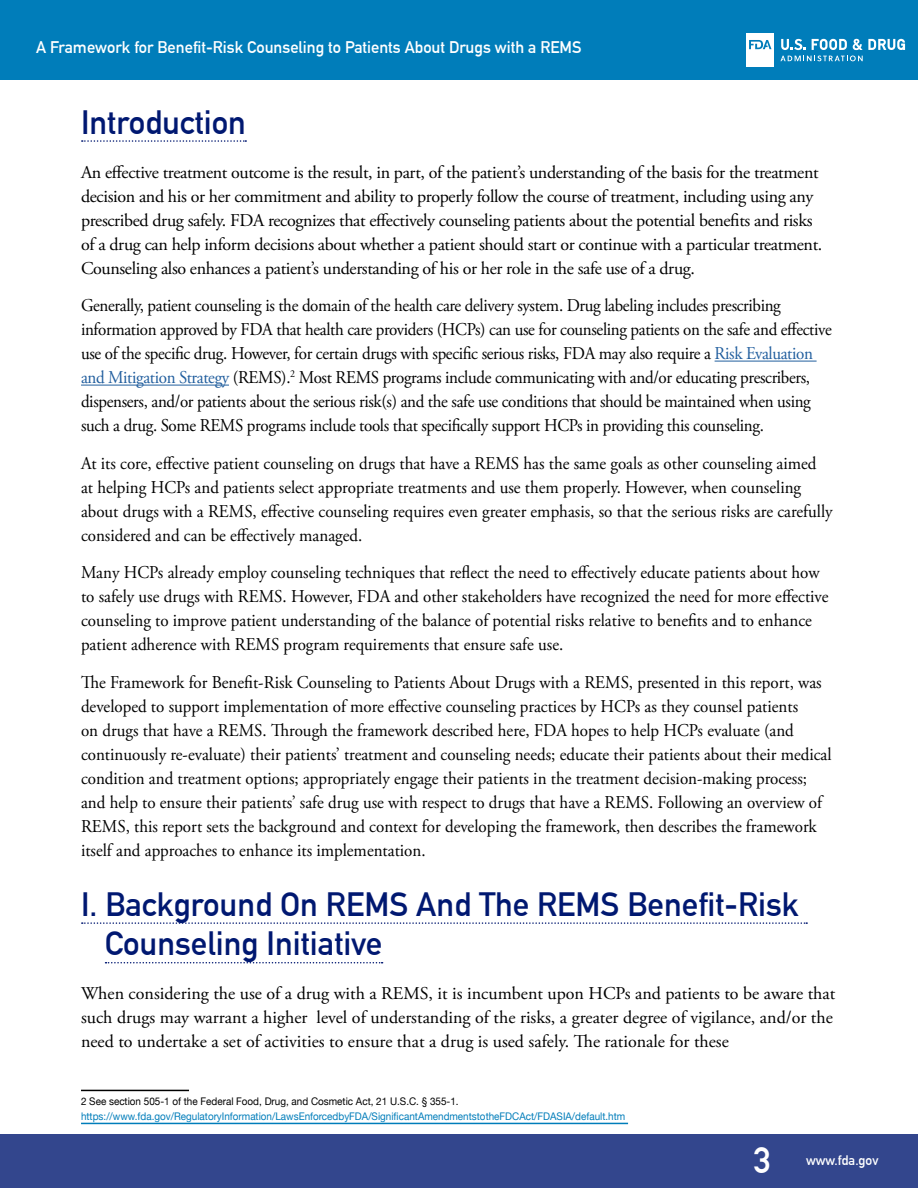
<style>
.page{position:relative;width:918px;height:1188px;background:#fff}
.page>*{position:absolute;margin:0;border:0;box-sizing:border-box;transform-origin:0 0}
.t1{font:700 36px "DIN Alternate";color:#fff}
.t2{font:700 33px/39.6px "DIN Alternate";color:#001871}
.t3{font:18px/24px "Adobe Garamond Pro";color:#000;scale:.94 1}
.t4{font:18px/24px "Adobe Garamond Pro";letter-spacing:-.02em;color:#000;scale:.94 1}
.t5{font:18px/24px "Adobe Garamond Pro";letter-spacing:-.02em;color:#000}
.t6{font:18px/24px "Adobe Garamond Pro";color:#000}
.t7{font:700 16.5px "DIN Alternate";color:#fff}
.t8{font:700 13.5px "DIN Alternate";color:#fff}
.t9{font:10.5px "Helvetica Neue";color:#007dba;scale:.94 1}
.t10{font:10.5px "Helvetica Neue";color:#000;scale:.94 1}
.s1{color:#215e9e}
</style>
<div class="page">
<div style="left:0;top:1134px;width:918px;height:54px;background:#33468d"></div>
<div style="left:0;top:0;width:918px;height:80px;background:#007dba"></div>
<svg style="left:780px;top:56px;width:83px;height:5px"></svg>
<svg style="left:812px;top:39px;width:35px;height:11px"></svg>
<svg style="left:853px;top:39px;width:52px;height:11px"></svg>
<svg style="left:781px;top:39px;width:24px;height:11px"></svg>
<div style="left:746px;top:34px;width:28px;height:33px;background:#fff"></div>
<svg style="left:749px;top:40px;width:23px;height:9px"></svg>
<svg style="left:82px;top:140px;width:164px;height:2px"></svg>
<hr style="left:715px;top:361px;width:102px;height:1px;background:#215e9e">
<hr style="left:81px;top:385px;width:148px;height:1px;background:#215e9e">
<svg style="left:82px;top:922px;width:725px;height:2px"></svg>
<svg style="left:106px;top:962px;width:277px;height:1px"></svg>
<hr style="left:81px;top:1090px;width:108px;height:1px;background:#000">
<hr style="left:81px;top:1123px;width:547px;height:1px;background:#007dba">
<p class="t7" style="left:36px;top:35px;width:547px">A Framework for Benefit-Risk Counseling to Patients About Drugs with a REMS</p>
<h2 class="t2" style="left:81px;top:100px;width:166px">Introduction</h2>
<p class="t5" style="left:81px;top:161px;width:743px">An effective treatment outcome is the result, in part, of the patient’s understanding of the basis for the treatment decision and his or her commitment and ability to properly follow the course of treatment, including using any prescribed drug safely. FDA recognizes that effectively counseling patients about the potential benefits and risks of a drug can help inform decisions about whether a patient should start or continue with a particular treatment.<br>Counseling also enhances a patient’s understanding of his or her role in the safe use of a drug.</p>
<p class="t4" style="left:81px;top:294px;width:800px">Generally, patient counseling is the domain of the health care delivery system. Drug labeling includes prescribing information approved by FDA that health care providers (HCPs) can use for counseling patients on the safe and effective use of the specific drug. However, for certain drugs with specific serious risks, FDA may also require a <span class="s1">Risk Evaluation and Mitigation Strategy</span> (REMS).<sup>2</sup> Most REMS programs include communicating with and/or educating prescribers, dispensers, and/or patients about the serious risk(s) and the safe use conditions that should be maintained when using such a drug. Some REMS programs include tools that specifically support HCPs in providing this counseling.</p>
<p class="t3" style="left:81px;top:452px;width:801px">At its core, effective patient counseling on drugs that have a REMS has the same goals as other counseling aimed at helping HCPs and patients select appropriate treatments and use them properly. However, when counseling about drugs with a REMS, effective counseling requires even greater emphasis, so that the serious risks are carefully considered and can be effectively managed.</p>
<p class="t3" style="left:81px;top:561px;width:797px">Many HCPs already employ counseling techniques that reflect the need to effectively educate patients about how to safely use drugs with REMS. However, FDA and other stakeholders have recognized the need for more effective counseling to improve patient understanding of the balance of potential risks relative to benefits and to enhance patient adherence with REMS program requirements that ensure safe use.</p>
<p class="t3" style="left:81px;top:671px;width:800px">The Framework for Benefit-Risk Counseling to Patients About Drugs with a REMS, presented in this report, was developed to support implementation of more effective counseling practices by HCPs as they counsel patients<br>on drugs that have a REMS. Through the framework described here, FDA hopes to help HCPs evaluate (and continuously re-evaluate) their patients’ treatment and counseling needs; educate their patients about their medical condition and treatment options; appropriately engage their patients in the treatment decision-making process; and help to ensure their patients’ safe drug use with respect to drugs that have a REMS. Following an overview of REMS, this report sets the background and context for developing the framework, then describes the framework itself and approaches to enhance its implementation.</p>
<h2 class="t2" style="left:105px;top:882px;width:696px;text-indent:-24px">I. Background On REMS And The REMS Benefit-Risk<br>Counseling Initiative</h2>
<p class="t6" style="left:81px;top:982px;width:756px">When considering the use of a drug with a REMS, it is incumbent upon HCPs and patients to be aware that such drugs may warrant a higher level of understanding of the risks, a greater degree of vigilance, and/or the need to undertake a set of activities to ensure that a drug is used safely. The rationale for these</p>
<p class="t10" style="left:81px;top:1094px;width:403px">2 See section 505-1 of the Federal Food, Drug, and Cosmetic Act, 21 U.S.C. § 355-1.</p>
<p class="t9" style="left:81px;top:1109px;width:581px">https://www.fda.gov/RegulatoryInformation/LawsEnforcedbyFDA/SignificantAmendmentstotheFDCAct/FDASIA/default.htm</p>
<h1 class="t1" style="left:754px;top:1133px;width:19px">3</h1>
<p class="t8" style="left:806px;top:1150px;width:74px">www.fda.gov</p>
</div>
